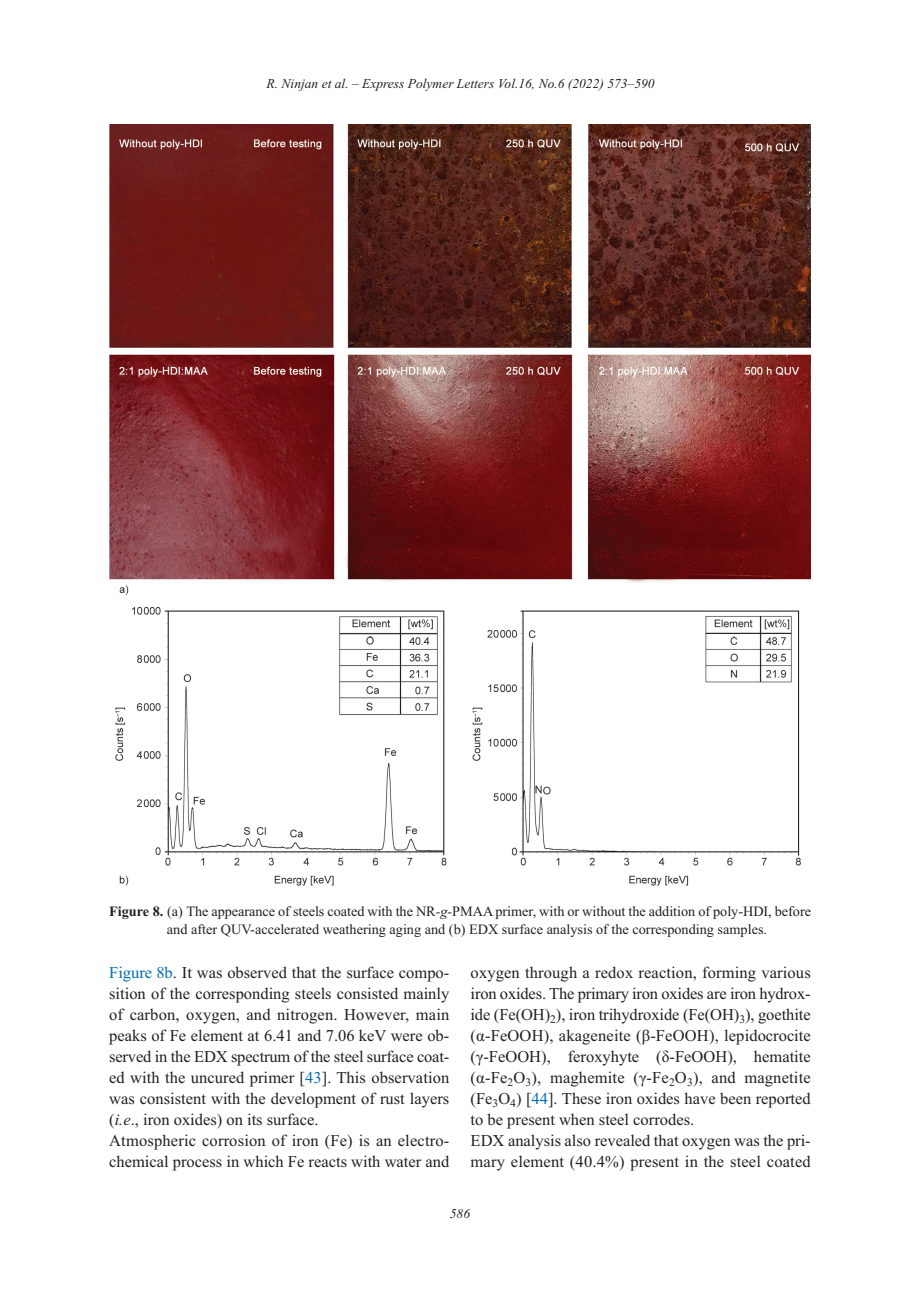
<style>
.page{position:relative;width:920px;height:1290px;background:#fff}
.page>*{position:absolute;margin:0;border:0;box-sizing:border-box;transform-origin:0 0}
.t1{font:16.5px/21px "Times New Roman";color:#231f20}
.t2{font:14.25px/18px "Times New Roman";color:#231f20}
.t3{font:italic 13.5px "Times New Roman";color:#231f20}
.s1{font-weight:700}
.s2{font-style:italic}
.s3{color:#006db7}
</style>
<div class="page">
<img style="left:109px;top:124px;width:702px;height:762px">
<p class="t3" style="left:267px;top:76px;width:389px">R. Ninjan et al. – Express Polymer Letters Vol.16, No.6 (2022) 573–590</p>
<p class="t2" style="left:167px;top:902px;width:646px;text-indent:-58px"><span class="s1">Figure 8.</span> (a) The appearance of steels coated with the NR<span class="s2">-g-</span>PMAA primer, with or without the addition of poly-HDI, before and after QUV-accelerated weathering aging and (b) EDX surface analysis of the corresponding samples.</p>
<p class="t1" style="left:109px;top:962px;width:342px"><span class="s3">Figure 8b</span>. It was observed that the surface compo&shy;sition of the corresponding steels consisted mainly of carbon, oxygen, and nitrogen. However, main peaks of Fe element at 6.41 and 7.06 keV were ob&shy;served in the EDX spectrum of the steel surface coat&shy;ed with the uncured primer [<span class="s3">43</span>]. This observation was consistent with the development of rust layers (<span class="s2">i.e</span>., iron oxides) on its surface.<br>Atmospheric corrosion of iron (Fe) is an electro&shy;chemical process in which Fe reacts with water and</p>
<p class="t1" style="left:471px;top:962px;width:342px">oxygen through a redox reaction, forming various iron oxides. The primary iron oxides are iron hydrox&shy;ide (Fe(OH)<sub>2</sub>), iron trihydroxide (Fe(OH)<sub>3</sub>), goethite (α-FeOOH), akageneite (β-FeOOH), lepidocrocite (γ-FeOOH), feroxyhyte (δ-FeOOH), hematite (α-Fe<sub>2</sub>O<sub>3</sub>), maghemite (γ-Fe<sub>2</sub>O<sub>3</sub>), and magnetite (Fe<sub>3</sub>O<sub>4</sub>) [<span class="s3">44</span>]. These iron oxides have been reported to be present when steel corrodes.<br>EDX analysis also revealed that oxygen was the pri&shy;mary element (40.4%) present in the steel coated</p>
<p class="t3" style="left:450px;top:1205px;width:22px">586</p>
</div>
